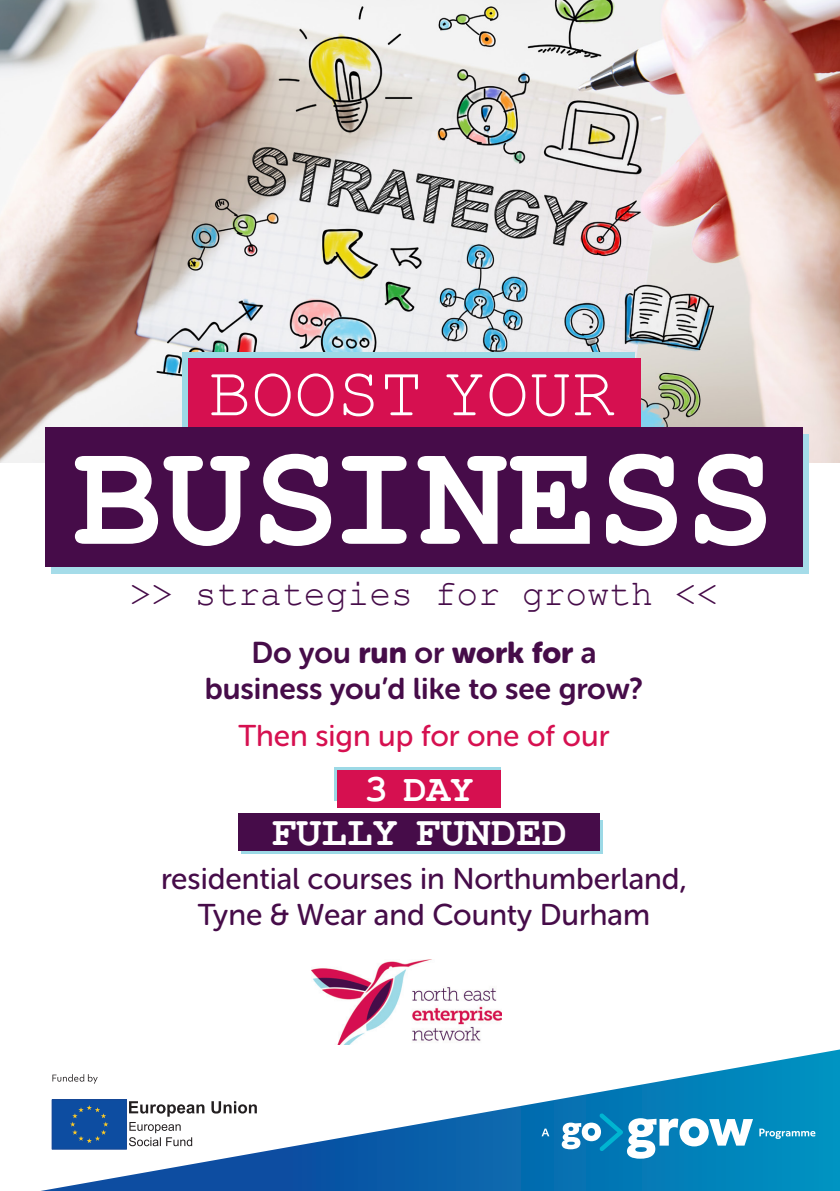
<style>
.page{position:relative;width:840px;height:1191px;background:#fff}
.page>*{position:absolute;margin:0;border:0;box-sizing:border-box;transform-origin:0 0}
.t1{font:700 148.2px "Courier New";color:#fff}
.t2{font:130.2px "Arial Rounded MT Bold";color:#fff}
.t3{font:71.4px "Courier New";color:#fff}
.t4{font:700 42.4px "Courier New";color:#fff}
.t5{font:700 39px "Courier New";color:#fff}
.t6{font:36.4px "Courier New";color:#460c49}
.t7{font:30px "Museo Sans Rounded 500";color:#460c49}
.t8{font:30px "Museo Sans Rounded 700";color:#460c49}
.t9{font:30px "Museo Sans Rounded 500";color:#d61050}
.t10{font:30px "Museo Sans Rounded 900";color:#460c49}
.s1{font-family:"Museo Sans Rounded 700"}
</style>
<div class="page">
<img style="left:0;top:0;width:839px;height:462px">
<div style="left:333px;top:766px;width:167px;height:34px;background:#9cd9e6"></div>
<div style="left:241px;top:820px;width:361px;height:33px;background:#9cd9e6"></div>
<div style="left:337px;top:770px;width:163px;height:37px;background:#d61050"></div>
<div style="left:238px;top:813px;width:361px;height:38px;background:#460c49"></div>
<img style="left:312px;top:959px;width:189px;height:86px">
<div style="left:182px;top:352px;width:452px;height:146px;background:#9cd9e6"></div>
<div style="left:188px;top:358px;width:452px;height:145px;background:#d61050"></div>
<svg style="left:51px;top:434px;width:756px;height:139px;background:#96bdd1"></svg>
<div style="left:45px;top:427px;width:757px;height:139px;background:#460c49"></div>
<svg style="left:41px;top:1049px;width:798px;height:142px"></svg>
<svg style="left:561px;top:1113px;width:191px;height:45px"></svg>
<svg style="left:541px;top:1128px;width:8px;height:8px"></svg>
<svg style="left:759px;top:1128px;width:56px;height:10px"></svg>
<svg style="left:129px;top:1101px;width:128px;height:15px"></svg>
<svg style="left:129px;top:1122px;width:63px;height:24px"></svg>
<div style="left:52px;top:1099px;width:74px;height:50px;background:#0d4da1"></div>
<svg style="left:70px;top:1105px;width:38px;height:38px"></svg>
<svg style="left:52px;top:1074px;width:46px;height:9px"></svg>
<p class="t3" style="left:208px;top:349px;width:407px">BOOST YOUR</p>
<p class="t1" style="left:73px;top:406px;width:703px">BUSINESS</p>
<p class="t2" style="left:92px;top:428px;width:676px">BUSINESS</p>
<p class="t6" style="left:129px;top:571px;width:590px">&gt;&gt; strategies for growth &lt;&lt;</p>
<p class="t10" style="left:251px;top:635px;width:346px"><span class="s1">Do you</span> run <span class="s1">or</span> work for <span class="s1">a</span></p>
<p class="t8" style="left:204px;top:671px;width:440px">business you’d like to see grow?</p>
<p class="t9" style="left:238px;top:719px;width:372px">Then sign up for one of our</p>
<p class="t5" style="left:364px;top:765px;width:111px">3 DAY</p>
<p class="t4" style="left:271px;top:806px;width:298px">FULLY FUNDED</p>
<p class="t7" style="left:161px;top:862px;width:527px">residential courses in Northumberland,</p>
<p class="t7" style="left:198px;top:898px;width:453px">Tyne &amp; Wear and County Durham</p>
</div>
